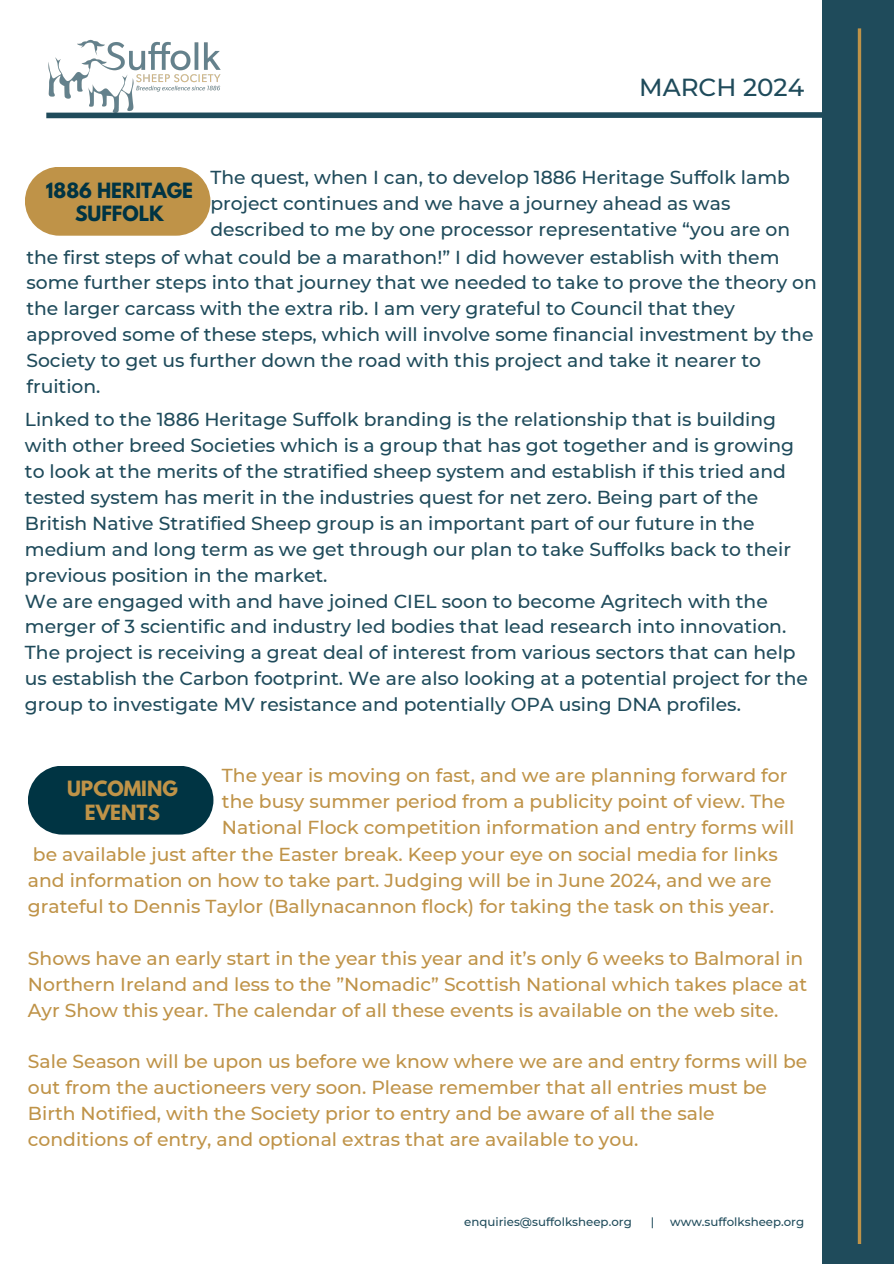
<style>
.page{position:relative;width:894px;height:1264px;background:#fff}
.page>*{position:absolute;margin:0;border:0;box-sizing:border-box;transform-origin:0 0}
.t1{font:500 24.6px "Montserrat";color:#1f4b5b}
.t2{font:500 18.75px/25.8px "Montserrat";color:#1f4b5b}
.t3{font:500 18.75px/25.8px "Montserrat";color:#bf9348}
.t4{font:700 18.6px/23.7px "League Spartan";color:#003443;text-align:center}
.t5{font:700 18.6px/23.7px "League Spartan";color:#bf9348;text-align:center}
.t6{font:500 11.7px "Montserrat";color:#1f4b5b}
</style>
<div class="page">
<svg style="left:46px;top:112px;width:776px;height:7px;background:#50727f"></svg>
<div style="left:822px;top:0;width:71px;height:1263px;background:#1f4b5b"></div>
<hr style="left:857px;top:28px;width:3px;height:1216px;background:#bf9348">
<img style="left:46px;top:39px;width:181px;height:79px">
<svg style="left:28px;top:766px;width:185px;height:68px;background:#134351"></svg>
<svg style="left:25px;top:167px;width:185px;height:69px;background:#c49b56"></svg>
<p class="t1" style="left:639px;top:72px;width:166px">MARCH 2024</p>
<h3 class="t2" style="left:210px;top:164px;width:581px">The quest, when I can, to develop 1886 Heritage Suffolk lamb project continues and we have a journey ahead as was described to me by one processor representative “you are on</h3>
<h3 class="t2" style="left:26px;top:244px;width:791px">the first steps of what could be a marathon!” I did however establish with them some further steps into that journey that we needed to take to prove the theory on the larger carcass with the extra rib. I am very grateful to Council that they approved some of these steps, which will involve some financial investment by the Society to get us further down the road with this project and take it nearer to fruition.</h3>
<h3 class="t4" style="left:46px;top:181px;width:149px">1886 HERITAGE<br>SUFFOLK</h3>
<h3 class="t2" style="left:25px;top:407px;width:784px">Linked to the 1886 Heritage Suffolk branding is the relationship that is building with other breed Societies which is a group that has got together and is growing to look at the merits of the stratified sheep system and establish if this tried and tested system has merit in the industries quest for net zero. Being part of the British Native Stratified Sheep group is an important part of our future in the medium and long term as we get through our plan to take Suffolks back to their previous position in the market.<br>We are engaged with and have joined CIEL soon to become Agritech with the merger of 3 scientific and industry led bodies that lead research into innovation.<br>The project is receiving a great deal of interest from various sectors that can help us establish the Carbon footprint. We are also looking at a potential project for the group to investigate MV resistance and potentially OPA using DNA profiles.</h3>
<h2 class="t5" style="left:67px;top:779px;width:112px">UPCOMING<br>EVENTS</h2>
<h3 class="t3" style="left:222px;top:762px;width:573px">The year is moving on fast, and we are planning forward for the busy summer period from a publicity point of view. The<br>National Flock competition information and entry forms will</h3>
<h3 class="t3" style="left:28px;top:841px;width:751px">be available just after the Easter break. Keep your eye on social media for links and information on how to take part. Judging will be in June 2024, and we are grateful to Dennis Taylor (Ballynacannon flock) for taking the task on this year.</h3>
<h2 class="t3" style="left:28px;top:945px;width:780px">Shows have an early start in the year this year and it’s only 6 weeks to Balmoral in<br>Northern Ireland and less to the ”Nomadic” Scottish National which takes place at<br>Ayr Show this year. The calendar of all these events is available on the web site.</h2>
<h3 class="t3" style="left:28px;top:1048px;width:780px">Sale Season will be upon us before we know where we are and entry forms will be out from the auctioneers very soon. Please remember that all entries must be Birth Notified, with the Society prior to entry and be aware of all the sale conditions of entry, and optional extras that are available to you.</h3>
<h1 class="t6" style="left:464px;top:1214px;width:169px">enquiries@suffolksheep.org</h1>
<h1 class="t6" style="left:650px;top:1214px;width:5px">|</h1>
<h1 class="t6" style="left:670px;top:1214px;width:135px">www.suffolksheep.org</h1>
</div>
